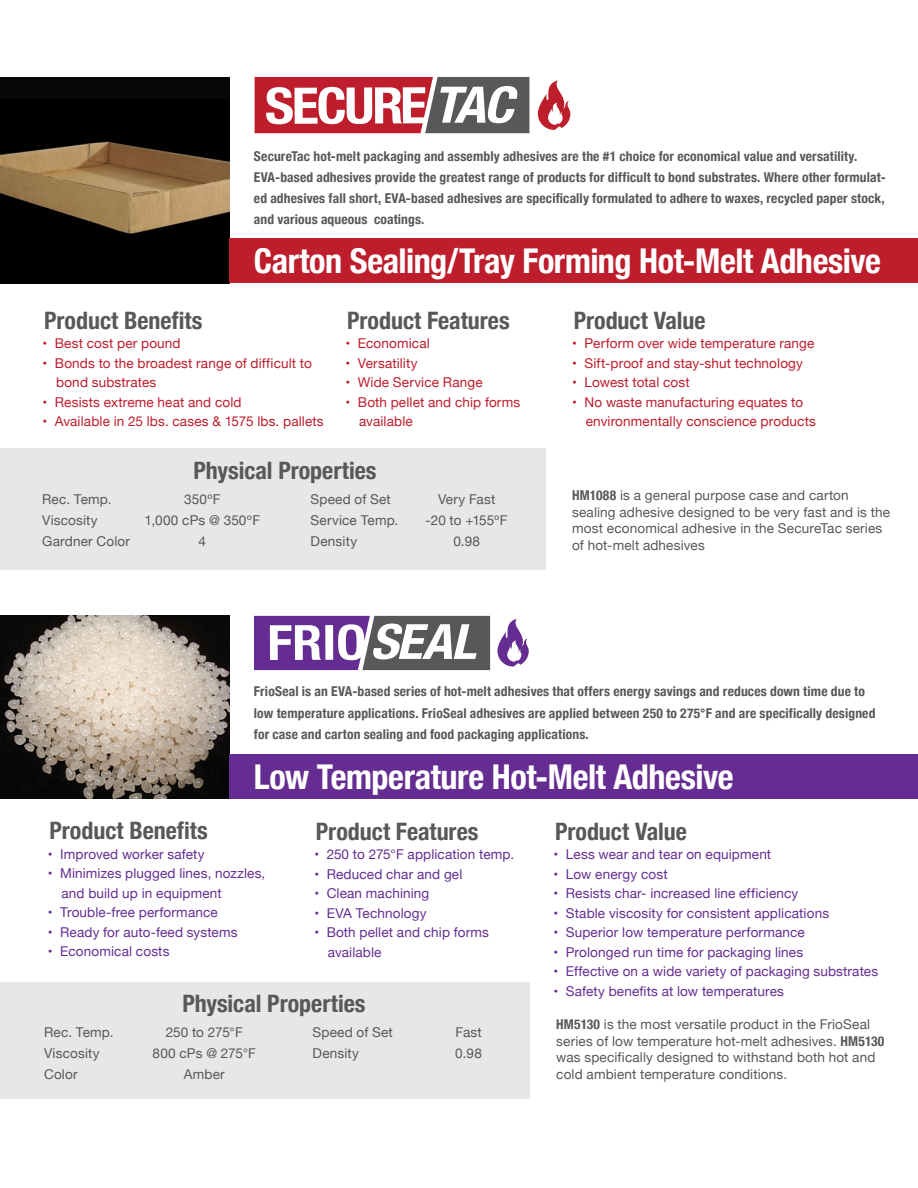
<style>
.page{position:relative;width:918px;height:1188px;background:#fff}
.page>*{position:absolute;margin:0;border:0;box-sizing:border-box;transform-origin:0 0}
.t1{font:700 condensed 34.2px "Helvetica Neue";letter-spacing:-.015em;color:#fff}
.t2{font:700 condensed 24px "Helvetica Neue";color:#57585a}
.t3{font:700 condensed 13.5px/21.3px "Helvetica Neue";letter-spacing:.01em;color:#57585a}
.t4{font:13.5px/19.5px "Helvetica Neue";letter-spacing:.01em;color:#652d91}
.t5{font:13.5px/21.3px "Helvetica Neue";letter-spacing:.01em;color:#57585a}
.t6{font:13.5px/19.5px "Helvetica Neue";letter-spacing:.01em;color:#be1d2c}
.s1{font-weight:700;font-stretch:condensed}
</style>
<div class="page">
<div style="left:0;top:449px;width:545px;height:121px;background:#e6e7e9"></div>
<div style="left:0;top:982px;width:529px;height:117px;background:#e6e7e9"></div>
<div style="left:0;top:77px;width:230px;height:206px;background:#000"></div>
<img style="left:0;top:141px;width:230px;height:142px">
<div style="left:230px;top:239px;width:688px;height:44px;background:#be1d2c"></div>
<img style="left:0;top:616px;width:230px;height:183px">
<div style="left:230px;top:754px;width:688px;height:45px;background:#652d91"></div>
<svg style="left:255px;top:77px;width:274px;height:56px"></svg>
<svg style="left:538px;top:80px;width:32px;height:50px"></svg>
<svg style="left:497px;top:619px;width:32px;height:48px"></svg>
<svg style="left:254px;top:616px;width:236px;height:54px"></svg>
<p class="t3" style="left:254px;top:144px;width:633px">SecureTac hot-melt packaging and assembly adhesives are the #1 choice for economical value and versatility.<br>EVA-based adhesives provide the greatest range of products for difficult to bond substrates. Where other formulat&shy;ed adhesives fall short, EVA-based adhesives are specifically formulated to adhere to waxes, recycled paper stock, and various aqueous coatings.</p>
<h1 class="t1" style="left:254px;top:233px;width:628px">Carton Sealing/Tray Forming Hot-Melt Adhesive</h1>
<h2 class="t2" style="left:44px;top:300px;width:160px">Product Benefits</h2>
<p class="t6" style="left:43px;top:334px;width:140px">• Best cost per pound</p>
<p class="t6" style="left:56px;top:354px;width:257px;text-indent:-14px">• Bonds to the broadest range of difficult to bond substrates</p>
<p class="t6" style="left:43px;top:393px;width:201px">• Resists extreme heat and cold</p>
<p class="t6" style="left:43px;top:412px;width:282px">• Available in 25 lbs. cases &amp; 1575 lbs. pallets</p>
<h2 class="t2" style="left:347px;top:300px;width:164px">Product Features</h2>
<p class="t6" style="left:346px;top:334px;width:86px">• Economical</p>
<p class="t6" style="left:346px;top:354px;width:73px">• Versatility</p>
<p class="t6" style="left:346px;top:373px;width:139px">• Wide Service Range</p>
<p class="t6" style="left:359px;top:393px;width:163px;text-indent:-14px">• Both pellet and chip forms available</p>
<h2 class="t2" style="left:193px;top:451px;width:185px">Physical Properties</h2>
<p class="t5" style="left:42px;top:489px;width:89px">Rec. Temp.<br>Viscosity<br>Gardner Color</p>
<p class="t5" style="left:145px;top:489px;width:117px;text-align:center">350ºF<br>1,000 cPs @ 350ºF<br>4</p>
<p class="t5" style="left:311px;top:489px;width:89px">Speed of Set<br>Service Temp.<br>Density</p>
<p class="t5" style="left:426px;top:489px;width:83px;text-align:center">Very Fast<br>-20 to +155ºF<br>0.98</p>
<h2 class="t2" style="left:574px;top:300px;width:133px">Product Value</h2>
<p class="t6" style="left:572px;top:334px;width:244px">• Perform over wide temperature range</p>
<p class="t6" style="left:572px;top:354px;width:232px">• Sift-proof and stay-shut technology</p>
<p class="t6" style="left:572px;top:373px;width:119px">• Lowest total cost</p>
<p class="t6" style="left:586px;top:393px;width:232px;text-indent:-14px">• No waste manufacturing equates to environmentally conscience products</p>
<p class="t5" style="left:572px;top:488px;width:319px;line-height:16.5px"><span class="s1">HM1088</span> is a general purpose case and carton sealing adhesive designed to be very fast and is the most economical adhesive in the SecureTac series of hot-melt adhesives</p>
<p class="t3" style="left:254px;top:680px;width:623px">FrioSeal is an EVA-based series of hot-melt adhesives that offers energy savings and reduces down time due to low temperature applications. FrioSeal adhesives are applied between 250 to 275°F and are specifically designed for case and carton sealing and food packaging applications.</p>
<h1 class="t1" style="left:254px;top:748px;width:481px">Low Temperature Hot-Melt Adhesive</h1>
<h2 class="t2" style="left:49px;top:811px;width:160px">Product Benefits</h2>
<p class="t4" style="left:48px;top:845px;width:158px">• Improved worker safety</p>
<p class="t4" style="left:61px;top:864px;width:205px;text-indent:-14px">• Minimizes plugged lines, nozzles, and build up in equipment</p>
<p class="t4" style="left:48px;top:903px;width:171px">• Trouble-free performance</p>
<p class="t4" style="left:48px;top:923px;width:191px">• Ready for auto-feed systems</p>
<p class="t4" style="left:48px;top:943px;width:123px">• Economical costs</p>
<h2 class="t2" style="left:316px;top:811px;width:164px">Product Features</h2>
<p class="t4" style="left:314px;top:846px;width:201px">• 250 to 275°F application temp.</p>
<p class="t4" style="left:314px;top:865px;width:150px">• Reduced char and gel</p>
<p class="t4" style="left:314px;top:885px;width:116px">• Clean machining</p>
<p class="t4" style="left:314px;top:904px;width:114px">• EVA Technology</p>
<p class="t4" style="left:328px;top:924px;width:163px;text-indent:-14px">• Both pellet and chip forms available</p>
<h2 class="t2" style="left:182px;top:984px;width:185px">Physical Properties</h2>
<p class="t5" style="left:44px;top:1022px;width:71px">Rec. Temp.<br>Viscosity<br>Color</p>
<p class="t5" style="left:153px;top:1022px;width:105px;text-align:center">250 to 275°F<br>800 cPs @ 275°F<br>Amber</p>
<p class="t5" style="left:313px;top:1022px;width:82px">Speed of Set<br>Density</p>
<p class="t5" style="left:455px;top:1022px;width:28px">Fast<br>0.98</p>
<h2 class="t2" style="left:555px;top:811px;width:133px">Product Value</h2>
<p class="t4" style="left:554px;top:846px;width:219px">• Less wear and tear on equipment</p>
<p class="t4" style="left:554px;top:865px;width:116px">• Low energy cost</p>
<p class="t4" style="left:554px;top:885px;width:246px">• Resists char- increased line efficiency</p>
<p class="t4" style="left:554px;top:904px;width:277px">• Stable viscosity for consistent applications</p>
<p class="t4" style="left:554px;top:924px;width:253px">• Superior low temperature performance</p>
<p class="t4" style="left:554px;top:943px;width:251px">• Prolonged run time for packaging lines</p>
<p class="t4" style="left:554px;top:963px;width:326px">• Effective on a wide variety of packaging substrates</p>
<p class="t4" style="left:554px;top:982px;width:232px">• Safety benefits at low temperatures</p>
<p class="t5" style="left:556px;top:1017px;width:330px;line-height:16.5px"><span class="s1">HM5130</span> is the most versatile product in the FrioSeal series of low temperature hot-melt adhesives. <span class="s1">HM5130 </span>was specifically designed to withstand both hot and cold ambient temperature conditions.</p>
</div>
